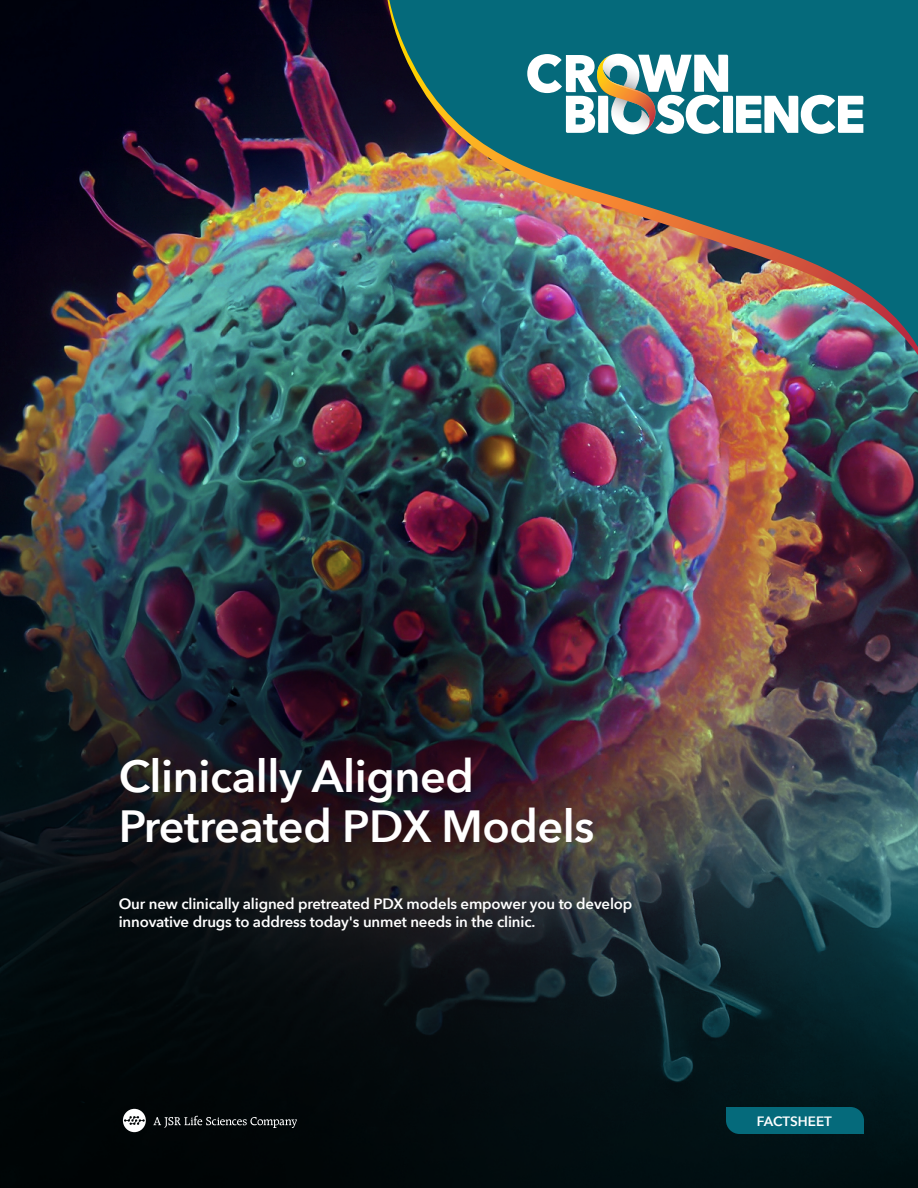
<style>
.page{position:relative;width:918px;height:1188px;background:#fff}
.page>*{position:absolute;margin:0;border:0;box-sizing:border-box;transform-origin:0 0}
.t1{font:600 45px/49.5px "Avenir Next";letter-spacing:-.01em;color:#fff}
.t2{font:600 15px/18px "Avenir Next";letter-spacing:-.01em;color:#fff}
.t3{font:600 13.5px "Avenir Next";color:#fff}
</style>
<div class="page">
<img style="left:0;top:0;width:918px;height:1188px">
<img style="left:384px;top:0;width:534px;height:405px">
<svg style="left:527px;top:54px;width:336px;height:81px"></svg>
<div style="left:726px;top:1107px;width:138px;height:27px;background:#056a7b"></div>
<svg style="left:153px;top:1116px;width:144px;height:12px;background:#343738"></svg>
<svg style="left:123px;top:1109px;width:23px;height:23px"></svg>
<h1 class="t1" style="left:119px;top:750px;width:477px">Clinically Aligned<br>Pretreated PDX Models</h1>
<p class="t2" style="left:119px;top:894px;width:515px">Our new clinically aligned pretreated PDX models empower you to develop innovative drugs to address today's unmet needs in the clinic.</p>
<p class="t3" style="left:757px;top:1109px;width:77px">FACTSHEET</p>
</div>
